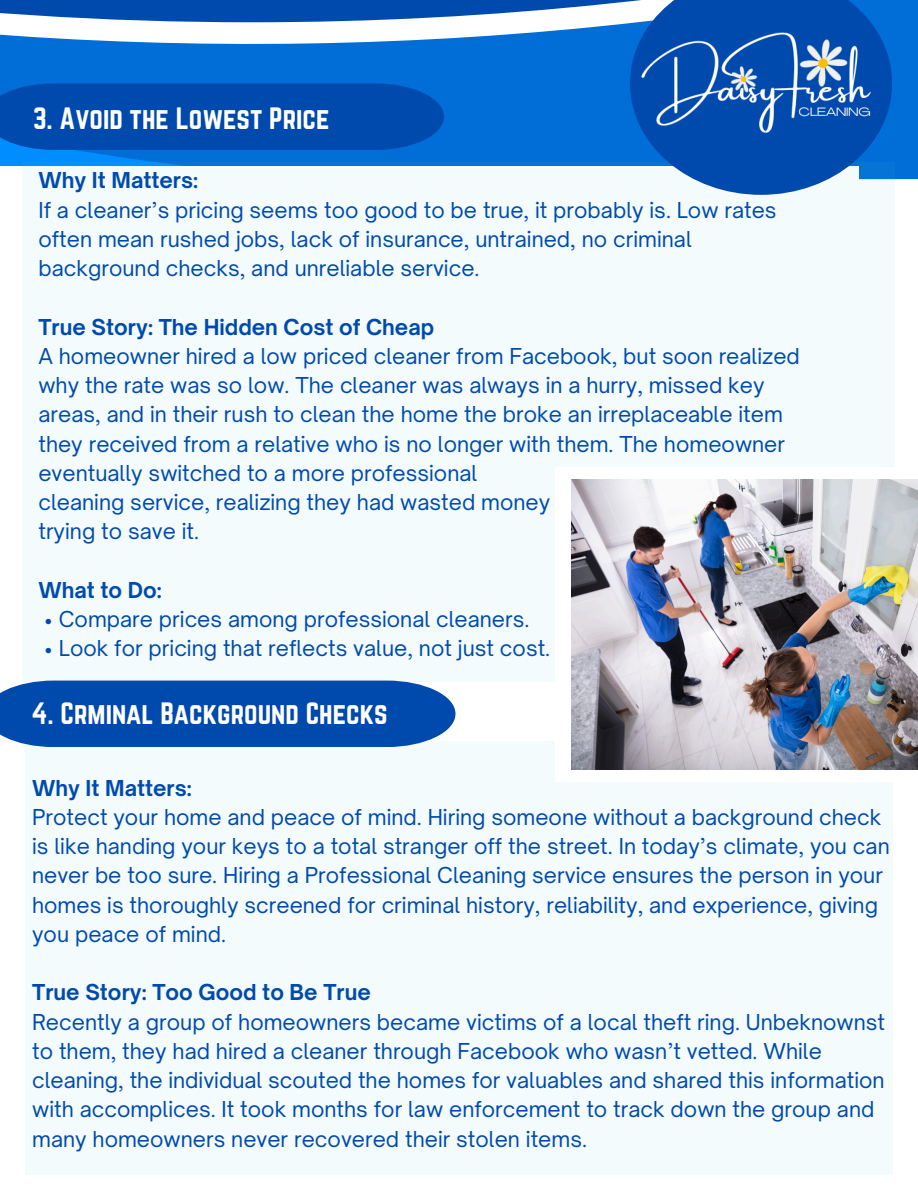
<style>
.page{position:relative;width:918px;height:1188px;background:#fff}
.page>*{position:absolute;margin:0;border:0;box-sizing:border-box;transform-origin:0 0}
.t1{font:27px "Norwester";color:#fff}
.t2{font:21px/29.2px "Open Sauce One";color:#004aad}
.t3{font:700 21px "Open Sauce One";color:#004aad}
</style>
<div class="page">
<svg style="left:306px;top:0;width:612px;height:179px;fill:#016dd6"></svg>
<svg style="left:0;top:0;width:306px;height:166px;fill:#016dd6"></svg>
<div style="left:0;top:83px;width:444px;height:67px;background:#004aad"></div>
<div style="left:22px;top:163px;width:873px;height:519px;background:#f3fbfd"></div>
<svg style="left:673px;top:166px;width:219px;height:29px;fill:#004aad"></svg>
<img style="left:627px;top:0;width:291px;height:166px">
<div style="left:25px;top:741px;width:867px;height:434px;background:#f3fbfd"></div>
<div style="left:0;top:681px;width:455px;height:66px;background:#004aad"></div>
<div style="left:556px;top:467px;width:362px;height:315px;background:#fff"></div>
<img style="left:571px;top:480px;width:347px;height:290px">
<h1 class="t1" style="left:33px;top:102px;width:298px">3. Avoid the Lowest Price</h1>
<p class="t3" style="left:38px;top:167px;width:161px">Why It Matters:</p>
<p class="t2" style="left:38px;top:195px;width:740px">If a cleaner’s pricing seems too good to be true, it probably is. Low rates often mean rushed jobs, lack of insurance, untrained, no criminal background checks, and unreliable service.</p>
<p class="t3" style="left:38px;top:314px;width:397px">True Story: The Hidden Cost of Cheap</p>
<p class="t2" style="left:38px;top:341px;width:763px">A homeowner hired a low priced cleaner from Facebook, but soon realized why the rate was so low. The cleaner was always in a hurry, missed key areas, and in their rush to clean the home the broke an irreplaceable item they received from a relative who is no longer with them. The homeowner eventually switched to a more professional</p>
<p class="t2" style="left:38px;top:488px;width:513px">cleaning service, realizing they had wasted money</p>
<p class="t2" style="left:38px;top:517px;width:162px">trying to save it.</p>
<p class="t3" style="left:38px;top:577px;width:125px">What to Do:</p>
<p class="t2" style="left:44px;top:605px;width:487px">• Compare prices among professional cleaners.</p>
<p class="t2" style="left:44px;top:634px;width:507px">• Look for pricing that reflects value, not just cost.</p>
<p class="t1" style="left:32px;top:697px;width:358px">4. Crminal Background Checks</p>
<p class="t3" style="left:32px;top:775px;width:161px">Why It Matters:</p>
<p class="t2" style="left:32px;top:802px;width:859px">Protect your home and peace of mind. Hiring someone without a background check is like handing your keys to a total stranger off the street. In today’s climate, you can never be too sure. Hiring a Professional Cleaning service ensures the person in your homes is thoroughly screened for criminal history, reliability, and experience, giving you peace of mind.</p>
<h1 class="t3" style="left:32px;top:979px;width:340px">True Story: Too Good to Be True</h1>
<p class="t2" style="left:32px;top:1007px;width:854px">Recently a group of homeowners became victims of a local theft ring. Unbeknownst to them, they had hired a cleaner through Facebook who wasn’t vetted. While cleaning, the individual scouted the homes for valuables and shared this information with accomplices. It took months for law enforcement to track down the group and many homeowners never recovered their stolen items.</p>
</div>
